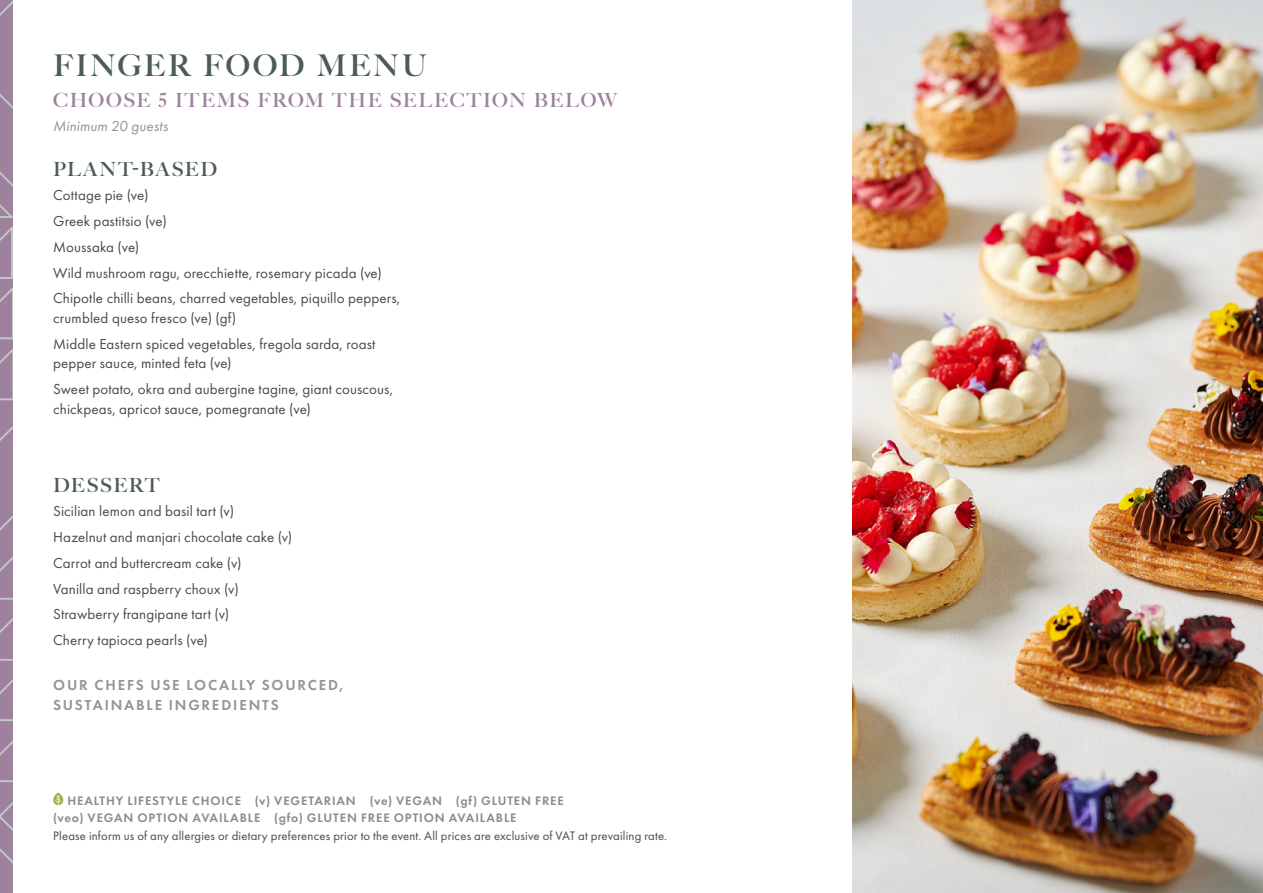
<style>
.page{position:relative;width:1263px;height:893px;background:#fff}
.page>*{position:absolute;margin:0;border:0;box-sizing:border-box;transform-origin:0 0}
.Lv1_Page_Heading{font:700 30px "Big Caslon FB";letter-spacing:.085em;color:#4b5c58}
.Lv2_Page_Heading{font:700 19.5px "Big Caslon FB";letter-spacing:.085em;color:#9e829d}
.Lv1_Subheading{font:700 19.5px "Big Caslon FB";letter-spacing:.085em;color:#4b5c58}
.Body_Copy_1_space_after{font:15px/19.5px "Futura PT";letter-spacing:.005em;color:#4a4a49}
.Body_Copy{font:15px/19.5px "Futura PT";letter-spacing:.005em;color:#4a4a49}
.Lv2_Subheading_large_space_before{font:600 15px/19.5px "Futura PT";letter-spacing:.12em;color:#9c928e}
.Body_Copy-2{font:italic 15px "Futura PT";letter-spacing:.005em;color:#929291}
.t1{font:600 12.75px/16.5px "Futura PT";letter-spacing:.065em;color:#8d8b8b}
.t2{font:12.75px "Futura PT";letter-spacing:.015em;color:#4a4a49}
</style>
<div class="page">
<svg style="left:53px;top:792px;width:10px;height:13px"></svg>
<svg style="left:0;top:0;width:13px;height:893px;background:#a087a0"></svg>
<img style="left:853px;top:0;width:410px;height:893px">
<p class="Lv1_Page_Heading" style="left:53px;top:47px;width:375px">FINGER FOOD MENU</p>
<p class="Lv2_Page_Heading" style="left:53px;top:89px;width:565px">CHOOSE 5 ITEMS FROM THE SELECTION BELOW</p>
<p class="Body_Copy-2" style="left:53px;top:117px;width:116px">Minimum 20 guests</p>
<p class="Lv1_Subheading" style="left:53px;top:158px;width:165px">PLANT-BASED</p>
<p class="Body_Copy_1_space_after" style="left:53px;top:185px;width:97px">Cottage pie (ve)</p>
<p class="Body_Copy_1_space_after" style="left:53px;top:211px;width:115px">Greek pastitsio (ve)</p>
<p class="Body_Copy_1_space_after" style="left:53px;top:237px;width:88px">Moussaka (ve)</p>
<p class="Body_Copy_1_space_after" style="left:53px;top:263px;width:330px">Wild mushroom ragu, orecchiette, rosemary picada (ve)</p>
<p class="Body_Copy_1_space_after" style="left:53px;top:289px;width:349px">Chipotle chilli beans, charred vegetables, piquillo peppers, crumbled queso fresco (ve) (gf)</p>
<p class="Body_Copy_1_space_after" style="left:53px;top:334px;width:324px">Middle Eastern spiced vegetables, fregola sarda, roast pepper sauce, minted feta (ve)</p>
<p class="Body_Copy" style="left:53px;top:379px;width:341px">Sweet potato, okra and aubergine tagine, giant couscous, chickpeas, apricot sauce, pomegranate (ve)</p>
<p class="Lv1_Subheading" style="left:53px;top:474px;width:108px">DESSERT</p>
<p class="Body_Copy_1_space_after" style="left:53px;top:501px;width:182px">Sicilian lemon and basil tart (v)</p>
<p class="Body_Copy_1_space_after" style="left:53px;top:527px;width:241px">Hazelnut and manjari chocolate cake (v)</p>
<p class="Body_Copy_1_space_after" style="left:53px;top:553px;width:190px">Carrot and buttercream cake (v)</p>
<p class="Body_Copy_1_space_after" style="left:53px;top:579px;width:187px">Vanilla and raspberry choux (v)</p>
<p class="Body_Copy_1_space_after" style="left:53px;top:605px;width:178px">Strawberry frangipane tart (v)</p>
<p class="Body_Copy" style="left:53px;top:630px;width:156px">Cherry tapioca pearls (ve)</p>
<p class="Lv2_Subheading_large_space_before" style="left:53px;top:675px;width:292px">OUR CHEFS USE LOCALLY SOURCED,<br>SUSTAINABLE INGREDIENTS</p>
<p class="t1" style="left:53px;top:793px;width:512px;text-indent:14px">HEALTHY LIFESTYLE CHOICE (v) VEGETARIAN (ve) VEGAN (gf) GLUTEN FREE (veo) VEGAN OPTION AVAILABLE (gfo) GLUTEN FREE OPTION AVAILABLE</p>
<p class="t2" style="left:53px;top:828px;width:615px">Please inform us of any allergies or dietary preferences prior to the event. All prices are exclusive of VAT at prevailing rate.</p>
</div>
